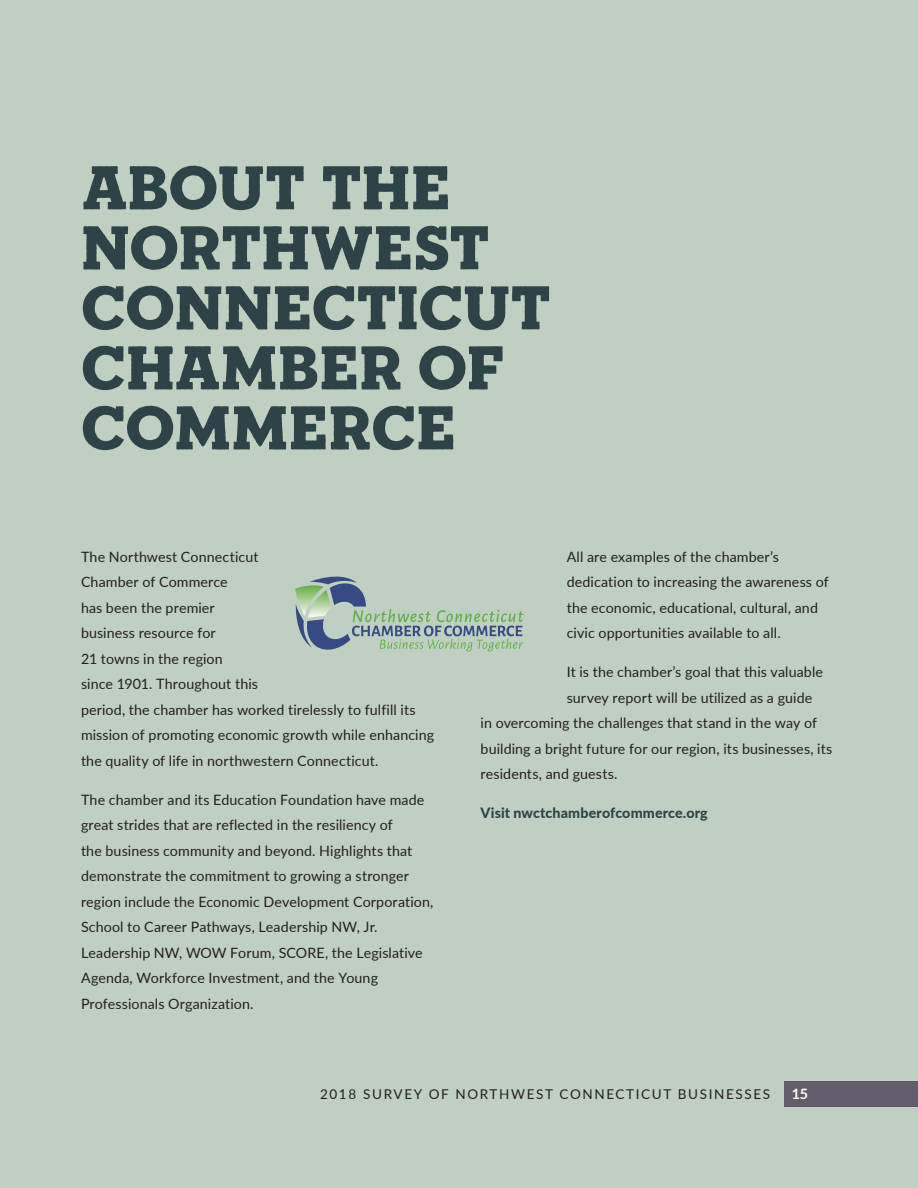
<style>
.page{position:relative;width:918px;height:1188px;background:#bfd0c2}
.page>*{position:absolute;margin:0;border:0;box-sizing:border-box;transform-origin:0 0}
.t1{font:900 58.5px/60px "Sonder Slab";letter-spacing:-.015em;color:#2d4347}
.t2{font:14.25px/25.5px "Lato";letter-spacing:.01em;color:#231f20}
.t3{font:800 14.25px "Lato";letter-spacing:.01em;color:#2d4347}
.t4{font:700 14.25px "Lato";color:#fff}
.t5{font:13.5px "Lato";letter-spacing:.12em;color:#231f20}
</style>
<div class="page">
<div style="left:785px;top:1082px;width:133px;height:25px;background:#635d6a"></div>
<svg style="left:295px;top:577px;width:229px;height:75px"></svg>
<h1 class="t1" style="left:81px;top:161px;width:472px">ABOUT THE<br>NORTHWEST<br>CONNECTICUT<br>CHAMBER OF<br>COMMERCE</h1>
<p class="t2" style="left:81px;top:543px;width:355px">The Northwest Connecticut<br>Chamber of Commerce<br>has been the premier<br>business resource for<br>21 towns in the region<br>since 1901. Throughout this<br>period, the chamber has worked tirelessly to fulfill its mission of promoting economic growth while enhancing the quality of life in northwestern Connecticut.</p>
<p class="t2" style="left:81px;top:786px;width:354px">The chamber and its Education Foundation have made great strides that are reflected in the resiliency of<br>the business community and beyond. Highlights that demonstrate the commitment to growing a stronger region include the Economic Development Corporation, School to Career Pathways, Leadership NW, Jr.<br>Leadership NW, WOW Forum, SCORE, the Legislative Agenda, Workforce Investment, and the Young Professionals Organization.</p>
<p class="t2" style="left:567px;top:543px;width:263px">All are examples of the chamber’s dedication to increasing the awareness of the economic, educational, cultural, and civic opportunities available to all.</p>
<p class="t2" style="left:567px;top:659px;width:258px">It is the chamber’s goal that this valuable</p>
<p class="t2" style="left:567px;top:684px;width:247px">survey report will be utilized as a guide</p>
<p class="t2" style="left:481px;top:710px;width:338px">in overcoming the challenges that stand in the way of</p>
<p class="t2" style="left:481px;top:735px;width:353px">building a bright future for our region, its businesses, its</p>
<p class="t2" style="left:481px;top:761px;width:139px">residents, and guests.</p>
<p class="t3" style="left:481px;top:803px;width:229px">Visit nwctchamberofcommerce.org</p>
<p class="t5" style="left:320px;top:1085px;width:452px">2018 SURVEY OF NORTHWEST CONNECTICUT BUSINESSES</p>
<p class="t4" style="left:792px;top:1084px;width:18px">15</p>
</div>
